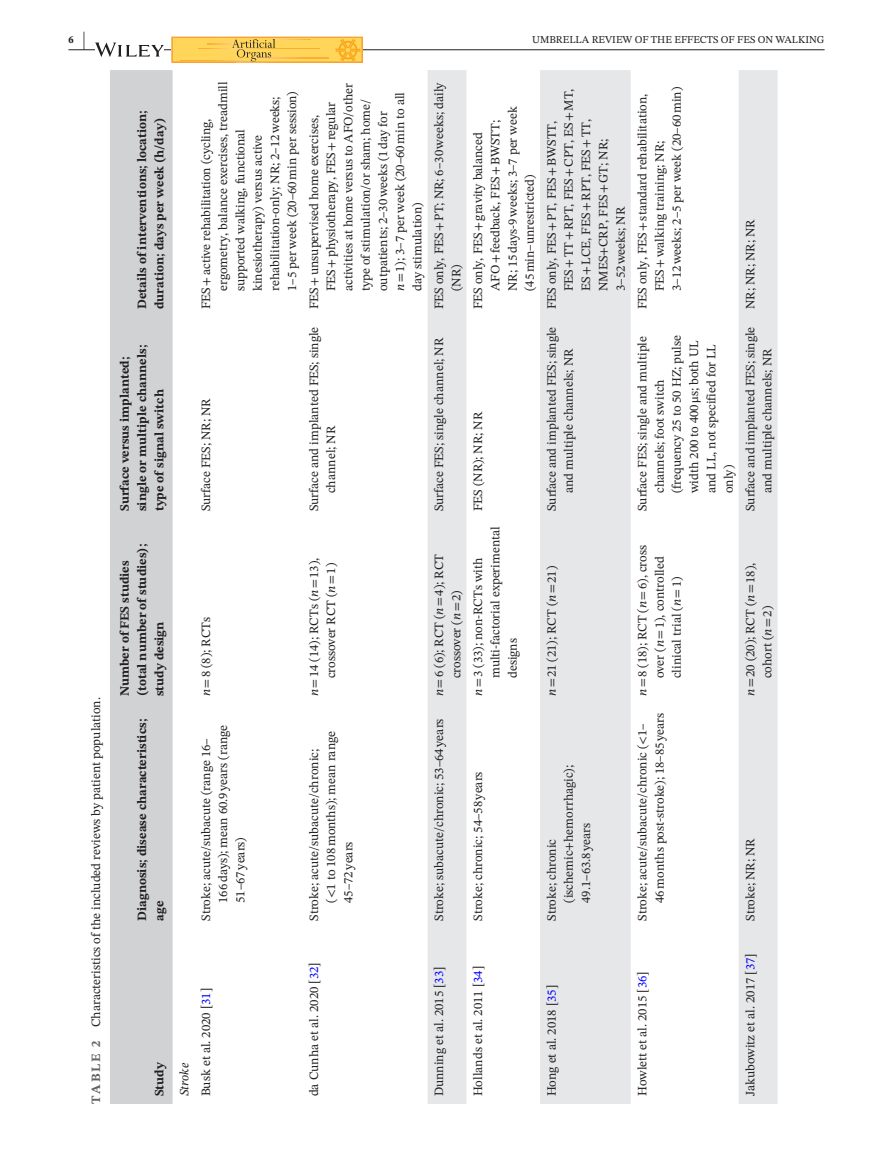
<style>
.page{position:relative;width:893px;height:1174px;background:#fff}
.page>*{position:absolute;margin:0;border:0;box-sizing:border-box;transform-origin:0 0}
.t1{font:12.75px/17.2px "STIX Two Text";color:#231f20}
.t2{font:700 12.75px/17.2px "STIX Two Text";color:#231f20}
.t3{font:10.5px "STIX Two Text";color:#231f20}
.t4{font:700 10.5px "STIX Two Text";color:#231f20}
.s1{font-size:21px}
.s2{font-weight:700;color:#636366}
.s3{font-family:"STIX"}
.s4{font-style:italic}
.s5{color:#00f}
</style>
<div class="page">
<hr style="left:68px;top:49px;width:756px;height:1px;background:#231f20">
<svg style="left:95px;top:43px;width:69px;height:14px"></svg>
<div style="left:171px;top:37px;width:192px;height:26px;border:1px solid #f8a034"></div>
<svg style="left:236px;top:62px;width:92px;height:1px"></svg>
<svg style="left:172px;top:37px;width:190px;height:25px;background:#f6c750"></svg>
<div style="left:110px;top:70px;width:63px;height:1034px;background:#d1d2d4"></div>
<svg style="left:428px;top:70px;width:350px;height:1034px"></svg>
<p class="t4" style="left:68px;top:32px;width:18px">6 <span class="s1">|</span></p>
<p class="t3" style="left:532px;top:32px;width:294px">UMBRELLA REVIEW OF THE EFFECTS OF FES ON WALKING</p>
<p class="t1" style="left:87px;top:1104px;width:408px;rotate:-90deg"><span class="s2">TABLE 2</span> Characteristics of the included reviews by patient population.</p>
<p class="t2" style="left:134px;top:309px;width:201px;rotate:-90deg">Details of interventions; location; duration; days per week (h/day)</p>
<p class="t2" style="left:116px;top:511px;width:168px;rotate:-90deg">Surface versus implanted; single or multiple channels; type of signal switch</p>
<p class="t2" style="left:116px;top:696px;width:154px;rotate:-90deg">Number of FES studies (total number of studies); study design</p>
<p class="t2" style="left:134px;top:921px;width:203px;rotate:-90deg">Diagnosis; disease characteristics; age</p>
<p class="t1" style="left:197px;top:291px;width:211px;text-indent:-18px;rotate:-90deg">FES<span class="s3">+</span>active rehabilitation (cycling, ergometry, balance exercises, treadmill supported walking, functional kinesiotherapy) versus active rehabilitation-only; NR; 2–12weeks; 1–5 per week (20–60min per session)</p>
<p class="t1" style="left:197px;top:511px;width:115px;rotate:-90deg">Surface FES; NR; NR</p>
<p class="t1" style="left:305px;top:291px;width:210px;text-indent:-18px;rotate:-90deg">FES<span class="s3">+</span>unsupervised home exercises,<br>FES<span class="s3">+</span>physiotherapy, FES<span class="s3">+</span>regular activities at home versus to AFO/other type of stimulation/or sham; home/ outpatients; 2–30weeks (1day for <span class="s4">n</span><span class="s3">=</span>1); 3–7 per week (20–60min to all day stimulation)</p>
<p class="t1" style="left:305px;top:493px;width:168px;text-indent:-18px;rotate:-90deg">Surface and implanted FES; single channel; NR</p>
<p class="t1" style="left:430px;top:291px;width:210px;text-indent:-18px;rotate:-90deg">FES only, FES<span class="s3">+</span>PT; NR; 6–30weeks; daily (NR)</p>
<p class="t1" style="left:430px;top:511px;width:175px;rotate:-90deg">Surface FES; single channel; NR</p>
<p class="t1" style="left:197px;top:696px;width:81px;rotate:-90deg"><span class="s4">n</span><span class="s3">=</span>8 (8); RCTs</p>
<p class="t1" style="left:197px;top:903px;width:179px;text-indent:-18px;rotate:-90deg">Stroke; acute/subacute (range 16–<br>166days); mean 60.9 years (range<br>51–67 years)</p>
<p class="t1" style="left:305px;top:678px;width:122px;text-indent:-18px;rotate:-90deg"><span class="s4">n</span><span class="s3">=</span>14 (14); RCTs (<span class="s4">n</span><span class="s3">=</span>13), crossover RCT (<span class="s4">n</span><span class="s3">=</span>1)</p>
<p class="t1" style="left:305px;top:903px;width:173px;text-indent:-18px;rotate:-90deg">Stroke; acute/subacute/chronic; (<span class="s3">&lt;</span>1 to 108months); mean range<br>45–72 years</p>
<p class="t1" style="left:430px;top:678px;width:126px;text-indent:-18px;rotate:-90deg"><span class="s4">n</span><span class="s3">=</span>6 (6); RCT (<span class="s4">n</span><span class="s3">=</span>4); RCT crossover (<span class="s4">n</span><span class="s3">=</span>2)</p>
<p class="t1" style="left:430px;top:921px;width:204px;rotate:-90deg">Stroke; subacute/chronic; 53–64 years</p>
<p class="t1" style="left:469px;top:291px;width:186px;text-indent:-18px;rotate:-90deg">FES only, FES<span class="s3">+</span>gravity balanced<br>AFO<span class="s3">+</span>feedback, FES<span class="s3">+</span>BWSTT;<br>NR; 15days-9weeks; 3–7 per week (45min–unrestricted)</p>
<p class="t1" style="left:469px;top:511px;width:101px;rotate:-90deg">FES (NR); NR; NR</p>
<p class="t1" style="left:469px;top:678px;width:154px;text-indent:-18px;rotate:-90deg"><span class="s4">n</span><span class="s3">=</span>3 (33); non-RCTs with multi-factorial experimental designs</p>
<p class="t1" style="left:469px;top:920px;width:151px;rotate:-90deg">Stroke; chronic; 54–58 years</p>
<p class="t1" style="left:543px;top:291px;width:204px;text-indent:-18px;rotate:-90deg">FES only, FES<span class="s3">+</span>PT, FES<span class="s3">+</span>BWSTT,<br>FES<span class="s3">+</span>TT<span class="s3">+</span>RPT, FES<span class="s3">+</span>CPT, ES<span class="s3">+</span>MT,<br>ES<span class="s3">+</span>LCE, FES<span class="s3">+</span>RPT, FES<span class="s3">+</span>TT,<br>NMES<span class="s3">+</span>CRP, FES<span class="s3">+</span>GT; NR;<br>3–52weeks; NR</p>
<p class="t1" style="left:543px;top:511px;width:186px;text-align:center;rotate:-90deg">Surface and implanted FES; single and multiple channels; NR</p>
<p class="t1" style="left:543px;top:696px;width:132px;rotate:-90deg"><span class="s4">n</span><span class="s3">=</span>21 (21); RCT (<span class="s4">n</span><span class="s3">=</span>21)</p>
<p class="t1" style="left:543px;top:902px;width:139px;text-indent:-18px;rotate:-90deg">Stroke; chronic (ischemic<span class="s3">+</span>hemorrhagic);<br>49.1–63.8 years</p>
<p class="t1" style="left:633px;top:291px;width:206px;text-indent:-18px;rotate:-90deg">FES only, FES<span class="s3">+</span>standard rehabilitation,<br>FES<span class="s3">+</span>walking training; NR;<br>3–12weeks; 2–5 per week (20–60min)</p>
<p class="t1" style="left:633px;top:493px;width:160px;text-indent:-18px;rotate:-90deg">Surface FES; single and multiple channels; foot switch (frequency 25 to 50 HZ; pulse width 200 to 400<span class="s3">μ</span>s; both UL and LL, not specified for LL only)</p>
<p class="t1" style="left:741px;top:309px;width:91px;rotate:-90deg">NR; NR; NR; NR</p>
<p class="t1" style="left:741px;top:511px;width:186px;text-align:center;rotate:-90deg">Surface and implanted FES; single and multiple channels; NR</p>
<p class="t1" style="left:633px;top:678px;width:134px;text-indent:-18px;rotate:-90deg"><span class="s4">n</span><span class="s3">=</span>8 (18); RCT (<span class="s4">n</span><span class="s3">=</span>6), cross over (<span class="s4">n</span><span class="s3">=</span>1), controlled clinical trial (<span class="s4">n</span><span class="s3">=</span>1)</p>
<p class="t1" style="left:633px;top:902px;width:191px;text-indent:-18px;rotate:-90deg">Stroke; acute/subacute/chronic (<span class="s3">&lt;</span>1–<br>46months post-stroke); 18–85 years</p>
<p class="t1" style="left:741px;top:678px;width:117px;text-indent:-18px;rotate:-90deg"><span class="s4">n</span><span class="s3">=</span>20 (20); RCT (<span class="s4">n</span><span class="s3">=</span>18), cohort (<span class="s4">n</span><span class="s3">=</span>2)</p>
<p class="t1" style="left:741px;top:920px;width:84px;rotate:-90deg">Stroke; NR; NR</p>
<p class="t2" style="left:151px;top:1096px;width:36px;rotate:-90deg">Study</p>
<p class="t1" style="left:173px;top:1096px;width:110px;line-height:21.8px;rotate:-90deg"><span class="s4">Stroke<br></span>Busk et al. 2020 [<span class="s5">31</span>]</p>
<p class="t1" style="left:305px;top:1096px;width:136px;rotate:-90deg">da Cunha et al. 2020 [<span class="s5">32</span>]</p>
<p class="t1" style="left:430px;top:1096px;width:131px;rotate:-90deg">Dunning et al. 2015 [<span class="s5">33</span>]</p>
<p class="t1" style="left:469px;top:1096px;width:132px;rotate:-90deg">Hollands et al. 2011 [<span class="s5">34</span>]</p>
<p class="t1" style="left:543px;top:1096px;width:113px;rotate:-90deg">Hong et al. 2018 [<span class="s5">35</span>]</p>
<p class="t1" style="left:633px;top:1096px;width:127px;rotate:-90deg">Howlett et al. 2015 [<span class="s5">36</span>]</p>
<p class="t1" style="left:741px;top:1096px;width:145px;rotate:-90deg">Jakubowitz et al. 2017 [<span class="s5">37</span>]</p>
</div>
